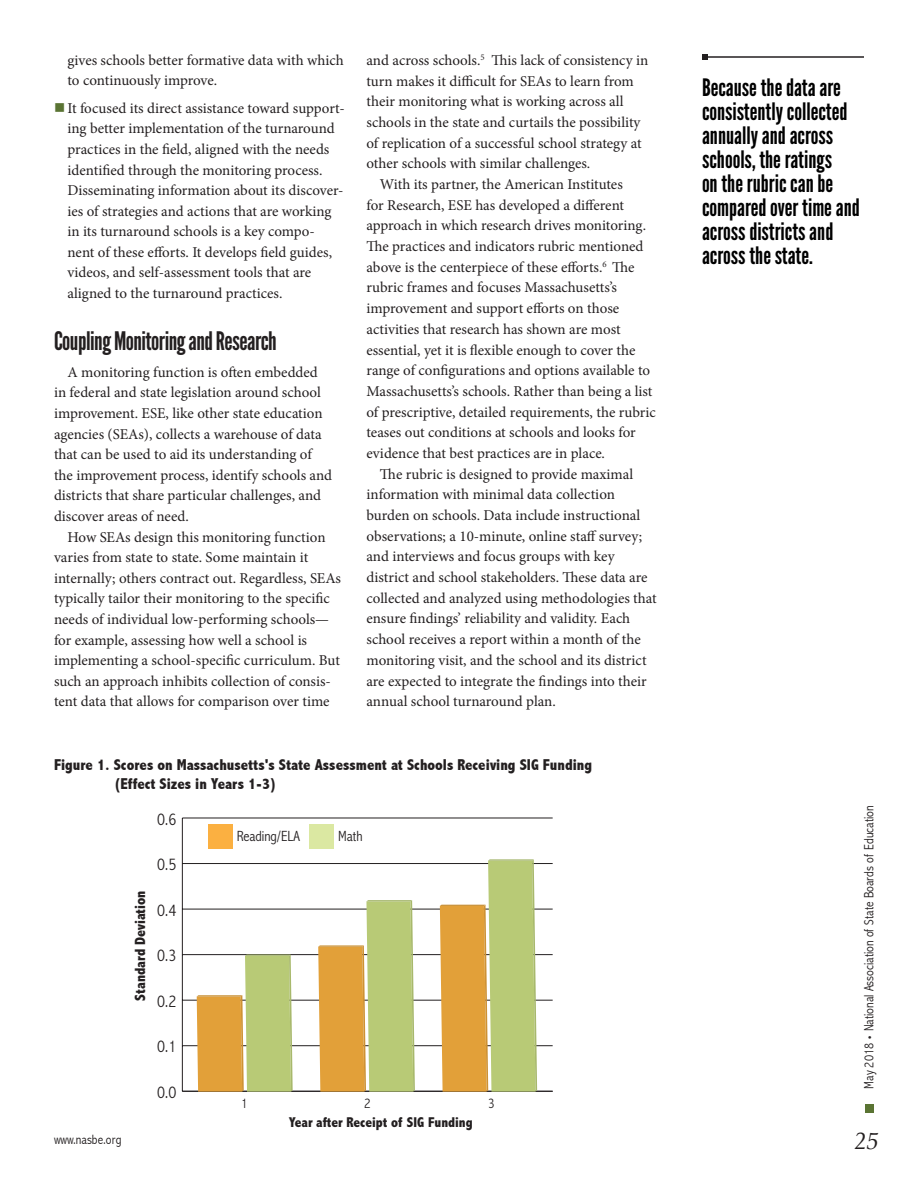
<style>
.page{position:relative;width:918px;height:1188px;background:#fff}
.page>*{position:absolute;margin:0;border:0;box-sizing:border-box;transform-origin:0 0}
.t1{font:25.5px "League Gothic";letter-spacing:-.02em;color:#231f20}
.t2{font:24px/24px "League Gothic";color:#000}
.t3{font:italic 24px "Palatino";color:#231f20}
.t4{font:300 condensed 17.4px "Abadi";color:#231f20}
.t5{font:800 condensed 15.75px/18.9px "Abadi";color:#231f20}
.t6{font:15px/20.5px "Minion Pro";letter-spacing:-.01em;color:#231f20}
.t7{font:800 condensed 15px "Abadi";color:#231f20}
.t8{font:300 condensed 14.85px "Abadi";color:#231f20}
.t9{font:800 condensed 14.25px "Abadi";color:#231f20}
.t10{font:300 condensed 14.25px "Abadi";color:#231f20}
.t11{font:300 condensed 13.5px "Abadi";color:#231f20}
.s1{color:#5a7433}
.s2{font-size:10.5px}
</style>
<div class="page">
<div style="left:865px;top:1105px;width:8px;height:8px;background:#5a7433"></div>
<hr style="left:182px;top:818px;width:1px;height:273px;background:#231f20">
<hr style="left:182px;top:1091px;width:371px;height:1px;background:#231f20">
<hr style="left:182px;top:1045px;width:371px;height:1px;background:#231f20">
<hr style="left:182px;top:1000px;width:371px;height:1px;background:#231f20">
<hr style="left:182px;top:954px;width:371px;height:1px;background:#231f20">
<hr style="left:182px;top:909px;width:371px;height:1px;background:#231f20">
<hr style="left:182px;top:863px;width:371px;height:1px;background:#231f20">
<hr style="left:182px;top:818px;width:371px;height:1px;background:#231f20">
<div style="left:208px;top:824px;width:25px;height:25px;background:#fbb041"></div>
<div style="left:309px;top:824px;width:25px;height:25px;background:#dbe8a2"></div>
<svg style="left:440px;top:859px;width:97px;height:233px;background:#d1c073"></svg>
<svg style="left:197px;top:955px;width:96px;height:137px"></svg>
<svg style="left:318px;top:900px;width:97px;height:192px;background:#d1c276"></svg>
<hr style="left:705px;top:56px;width:159px;height:2px;background:#231f20">
<svg style="left:702px;top:54px;width:6px;height:6px"></svg>
<p class="t6" style="left:68px;top:50px;width:278px">gives schools better formative data with which to continuously improve.</p>
<p class="t6" style="left:68px;top:98px;width:279px;text-indent:-14px"><span class="s1">■</span> It focused its direct assistance toward support&shy;ing better implementation of the turnaround practices in the field, aligned with the needs identified through the monitoring process.<br>Disseminating information about its discover&shy;ies of strategies and actions that are working in its turnaround schools is a key compo&shy;nent of these efforts. It develops field guides, videos, and self-assessment tools that are aligned to the turnaround practices.</p>
<h1 class="t1" style="left:54px;top:326px;width:224px">Coupling Monitoring and Research</h1>
<p class="t6" style="left:54px;top:362px;width:280px;text-indent:14px">A monitoring function is often embedded in federal and state legislation around school improvement. ESE, like other state education agencies (SEAs), collects a warehouse of data that can be used to aid its understanding of the improvement process, identify schools and districts that share particular challenges, and discover areas of need.</p>
<p class="t6" style="left:54px;top:527px;width:289px;text-indent:14px">How SEAs design this monitoring function varies from state to state. Some maintain it internally; others contract out. Regardless, SEAs typically tailor their monitoring to the specific needs of individual low-performing schools— for example, assessing how well a school is implementing a school-specific curriculum. But such an approach inhibits collection of consis&shy;tent data that allows for comparison over time</p>
<p class="t6" style="left:366px;top:50px;width:283px">and across schools.<sup>5</sup> This lack of consistency in</p>
<p class="t6" style="left:366px;top:71px;width:269px">turn makes it difficult for SEAs to learn from</p>
<p class="t6" style="left:366px;top:91px;width:259px">their monitoring what is working across all</p>
<p class="t6" style="left:366px;top:112px;width:276px">schools in the state and curtails the possibility</p>
<p class="t6" style="left:366px;top:133px;width:277px">of replication of a successful school strategy at</p>
<p class="t6" style="left:366px;top:153px;width:225px">other schools with similar challenges.</p>
<p class="t6" style="left:380px;top:174px;width:244px">With its partner, the American Institutes</p>
<p class="t6" style="left:366px;top:195px;width:259px">for Research, ESE has developed a different</p>
<p class="t6" style="left:366px;top:215px;width:281px">approach in which research drives monitoring.</p>
<p class="t6" style="left:366px;top:236px;width:279px">The practices and indicators rubric mentioned</p>
<p class="t6" style="left:366px;top:257px;width:270px">above is the centerpiece of these efforts.<sup>6</sup> The</p>
<p class="t6" style="left:366px;top:278px;width:252px">rubric frames and focuses Massachusetts’s</p>
<p class="t6" style="left:366px;top:298px;width:254px">improvement and support efforts on those</p>
<p class="t6" style="left:366px;top:319px;width:256px">activities that research has shown are most</p>
<p class="t6" style="left:366px;top:340px;width:270px">essential, yet it is flexible enough to cover the</p>
<p class="t6" style="left:366px;top:360px;width:285px">range of configurations and options available to</p>
<p class="t6" style="left:366px;top:381px;width:288px">Massachusetts’s schools. Rather than being a list</p>
<p class="t6" style="left:366px;top:402px;width:291px">of prescriptive, detailed requirements, the rubric</p>
<p class="t6" style="left:366px;top:422px;width:271px">teases out conditions at schools and looks for</p>
<p class="t6" style="left:366px;top:443px;width:240px">evidence that best practices are in place.</p>
<p class="t6" style="left:380px;top:464px;width:255px">The rubric is designed to provide maximal</p>
<p class="t6" style="left:366px;top:484px;width:250px">information with minimal data collection</p>
<p class="t6" style="left:366px;top:505px;width:275px">burden on schools. Data include instructional</p>
<p class="t6" style="left:366px;top:526px;width:277px">observations; a 10-minute, online staff survey;</p>
<p class="t6" style="left:366px;top:546px;width:250px">and interviews and focus groups with key</p>
<p class="t6" style="left:366px;top:567px;width:283px">district and school stakeholders. These data are</p>
<p class="t6" style="left:366px;top:588px;width:292px">collected and analyzed using methodologies that</p>
<p class="t6" style="left:366px;top:608px;width:265px">ensure findings’ reliability and validity. Each</p>
<p class="t6" style="left:366px;top:629px;width:276px">school receives a report within a month of the</p>
<p class="t6" style="left:366px;top:650px;width:282px">monitoring visit, and the school and its district</p>
<p class="t6" style="left:366px;top:671px;width:282px">are expected to integrate the findings into their</p>
<p class="t6" style="left:366px;top:691px;width:191px">annual school turnaround plan.</p>
<p class="t5" style="left:114px;top:756px;width:480px;text-indent:-60px">Figure 1. Scores on Massachusetts's State Assessment at Schools Receiving SIG Funding (Effect Sizes in Years 1-3)</p>
<p class="t4" style="left:157px;top:809px;width:21px">0.6</p>
<p class="t7" style="left:131px;top:1001px;width:112px;rotate:-90deg">Standard Deviation</p>
<p class="t4" style="left:157px;top:854px;width:21px">0.5</p>
<p class="t4" style="left:157px;top:900px;width:21px">0.4</p>
<p class="t4" style="left:157px;top:945px;width:21px">0.3</p>
<p class="t4" style="left:157px;top:991px;width:21px">0.2</p>
<p class="t4" style="left:157px;top:1036px;width:21px">0.1</p>
<p class="t4" style="left:157px;top:1082px;width:21px">0.0</p>
<p class="t8" style="left:237px;top:828px;width:65px">Reading/ELA</p>
<p class="t8" style="left:338px;top:828px;width:26px">Math</p>
<p class="t10" style="left:241px;top:1095px;width:8px">1</p>
<p class="t10" style="left:364px;top:1095px;width:8px">2</p>
<p class="t10" style="left:488px;top:1095px;width:8px">3</p>
<h2 class="t2" style="left:702px;top:76px;width:159px">Because the data are consistently collected annually and across schools, the ratings<br>on the rubric can be compared over time and across districts and across the state.</h2>
<p class="t11" style="left:861px;top:1089px;width:285px;rotate:-90deg">May 2018 <span class="s2">•</span> National Association of State Boards of Education</p>
<p class="t9" style="left:289px;top:1114px;width:186px">Year after Receipt of SIG Funding</p>
<p class="t11" style="left:54px;top:1132px;width:69px">www.nasbe.org</p>
<h2 class="t3" style="left:855px;top:1120px;width:25px">25</h2>
</div>
